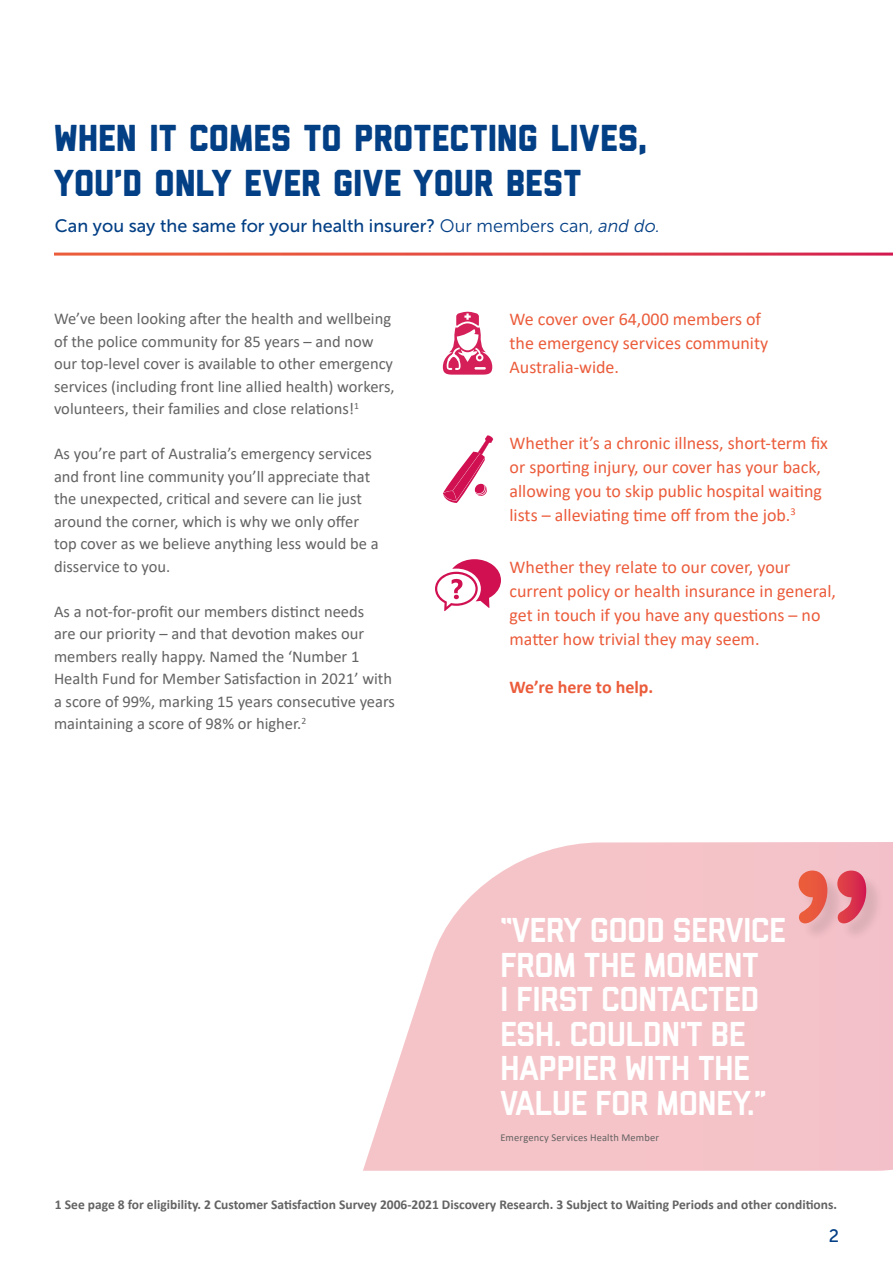
<style>
.page{position:relative;width:893px;height:1263px;background:#fff}
.page>*{position:absolute;margin:0;border:0;box-sizing:border-box;transform-origin:0 0}
.t1{font:800 37.5px/45px "Liberator";letter-spacing:.005em;color:#033f85}
.t2{font:500 34.5px/34.5px "Liberator";color:#fff}
.t3{font:18px/24px "Calibri";color:#eb5c3b}
.t4{font:18px "Museo Sans 500";color:#033f85}
.t5{font:700 18px "Calibri";color:#eb5c3b}
.t6{font:16.5px/22.5px "Calibri";color:#646363}
.t7{font:700 13.5px "Calibri";color:#646363}
.t8{font:10.5px "Calibri";letter-spacing:.015em;color:#646363}
.s1{font-family:"Museo Sans 300"}
.s2{font-family:"Museo Sans 300";font-style:italic}
</style>
<div class="page">
<svg style="left:363px;top:842px;width:530px;height:329px;background:#f5cacf"></svg>
<div style="left:801px;top:873px;width:83px;height:69px;background:#000;opacity:.1"></div>
<svg style="left:799px;top:870px;width:67px;height:53px;background:#e47578"></svg>
<svg style="left:443px;top:435px;width:50px;height:68px"></svg>
<svg style="left:435px;top:559px;width:66px;height:52px"></svg>
<svg style="left:443px;top:312px;width:49px;height:63px"></svg>
<h1 class="t1" style="left:54px;top:118px;width:594px">WHEN IT COMES TO PROTECTING LIVES,<br>YOU’D ONLY EVER GIVE YOUR BEST</h1>
<p class="t4" style="left:55px;top:216px;width:607px">Can you say the same for your health insurer? <span class="s1">Our members can,</span> <span class="s2">and do.</span></p>
<p class="t6" style="left:54px;top:307px;width:342px">We’ve been looking after the health and wellbeing of the police community for 85 years – and now our top-level cover is available to other emergency services (including front line allied health) workers, volunteers, their families and close relations!<sup>1</sup></p>
<p class="t6" style="left:54px;top:442px;width:326px">As you’re part of Australia’s emergency services and front line community you’ll appreciate that the unexpected, critical and severe can lie just around the corner, which is why we only offer top cover as we believe anything less would be a disservice to you.</p>
<p class="t6" style="left:54px;top:599px;width:342px">As a not-for-profit our members distinct needs<br>are our priority – and that devotion makes our members really happy. Named the ‘Number 1<br>Health Fund for Member Satisfaction in 2021’ with a score of 99%, marking 15 years consecutive years maintaining a score of 98% or higher.<sup>2</sup></p>
<p class="t3" style="left:509px;top:307px;width:260px">We cover over 64,000 members of the emergency services community<br>Australia-wide.</p>
<p class="t3" style="left:509px;top:430px;width:320px">Whether it’s a chronic illness, short-term fix or sporting injury, our cover has your back, allowing you to skip public hospital waiting lists – alleviating time off from the job.<sup>3</sup></p>
<p class="t3" style="left:509px;top:554px;width:328px">Whether they relate to our cover, your current policy or health insurance in general, get in touch if you have any questions – no matter how trivial they may seem.</p>
<p class="t5" style="left:509px;top:674px;width:145px">We’re here to help.</p>
<h2 class="t2" style="left:500px;top:914px;width:287px">“VERY GOOD SERVICE<br>FROM THE MOMENT<br>I FIRST CONTACTED<br>ESH. COULDN'T BE<br>HAPPIER WITH THE<br>VALUE FOR MONEY.”</h2>
<p class="t8" style="left:500px;top:1130px;width:160px">Emergency Services Health Member</p>
<p class="t7" style="left:55px;top:1195px;width:784px">1 See page 8 for eligibility. 2 Customer Satisfaction Survey 2006-2021 Discovery Research. 3 Subject to Waiting Periods and other conditions.</p>
<p class="t4" style="left:829px;top:1226px;width:12px">2</p>
</div>
